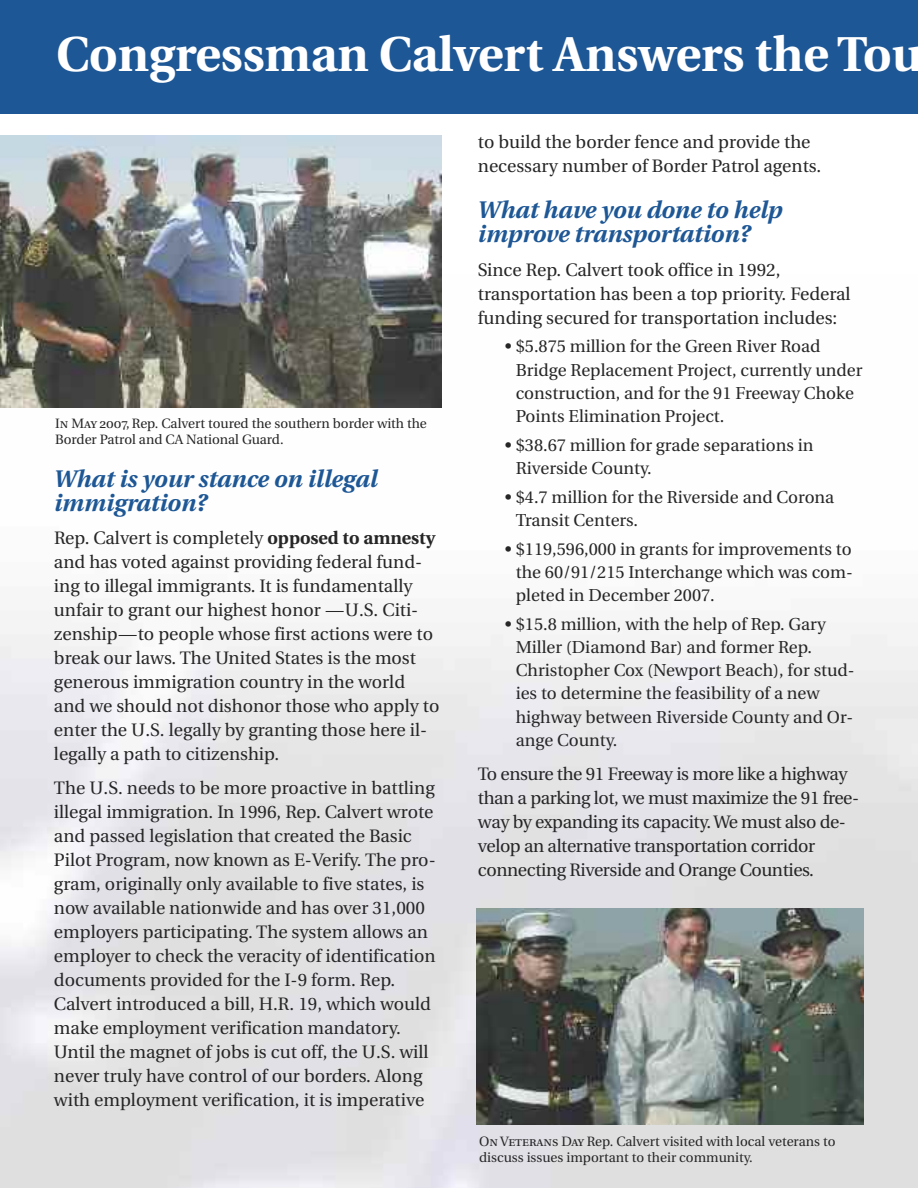
<style>
.page{position:relative;width:918px;height:1188px;background:#fff}
.page>*{position:absolute;margin:0;border:0;box-sizing:border-box;transform-origin:0 0}
.t1{font:700 48.9px "Utopia";color:#fff}
.t2{font:italic 700 24px/24px "Utopia";color:#1e5795}
.t3{font:18px/24px "Utopia";color:#272627}
.t4{font:18px/24px "Utopia";letter-spacing:-.02em;color:#272627}
.t5{font:17.25px/23.2px "Utopia";color:#272627}
.t6{font:13.5px/16.5px "Utopia";color:#272627}
.s1{font-family:"Utopia Regular SC"}
.s2{font-weight:700}
</style>
<div class="page">
<div style="left:0;top:0;width:918px;height:113px;background:#1e5795"></div>
<img style="left:0;top:275px;width:918px;height:913px">
<img style="left:0;top:135px;width:441px;height:272px">
<img style="left:477px;top:909px;width:387px;height:215px">
<img style="left:917px;top:386px;width:1px;height:188px">
<h1 class="t1" style="left:56px;top:35px;width:868px">Congressman Calvert Answers the Tou</h1>
<p class="t6" style="left:55px;top:416px;width:373px"><span class="s1">In May 2007,</span>Rep. Calvert toured the southern border with the<br>Border Patrol and CA National Guard.</p>
<h2 class="t2" style="left:54px;top:469px;width:325px">What is your stance on illegal immigration?</h2>
<p class="t3" style="left:54px;top:528px;width:387px">Rep. Calvert is completely <span class="s2">opposed to amnesty </span>and has voted against providing federal fund&shy;ing to illegal immigrants. It is fundamentally unfair to grant our highest honor —U.S. Citi&shy;zenship—to people whose first actions were to break our laws. The United States is the most generous immigration country in the world and we should not dishonor those who apply to enter the U.S. legally by granting those here il&shy;legally a path to citizenship.</p>
<p class="t3" style="left:54px;top:778px;width:383px">The U.S. needs to be more proactive in battling illegal immigration. In 1996, Rep. Calvert wrote and passed legislation that created the Basic Pilot Program, now known as E-Verify. The pro&shy;gram, originally only available to five states, is now available nationwide and has over 31,000 employers participating. The system allows an employer to check the veracity of identification documents provided for the I-9 form. Rep.<br>Calvert introduced a bill, H.R. 19, which would make employment verification mandatory.<br>Until the magnet of jobs is cut off, the U.S. will never truly have control of our borders. Along with employment verification, it is imperative</p>
<p class="t3" style="left:478px;top:132px;width:345px">to build the border fence and provide the necessary number of Border Patrol agents.</p>
<h2 class="t2" style="left:478px;top:200px;width:306px">What have you done to help improve transportation?</h2>
<p class="t3" style="left:478px;top:259px;width:374px">Since Rep. Calvert took office in 1992, transportation has been a top priority. Federal funding secured for transportation includes:</p>
<p class="t5" style="left:516px;top:336px;width:348px;text-indent:-11px">• $5.875 million for the Green River Road Bridge Replacement Project, currently under construction, and for the 91 Freeway Choke Points Elimination Project.</p>
<p class="t5" style="left:516px;top:435px;width:299px;text-indent:-11px">• $38.67 million for grade separations in<br>Riverside County.</p>
<p class="t5" style="left:516px;top:487px;width:320px;text-indent:-11px">• $4.7 million for the Riverside and Corona<br>Transit Centers.</p>
<p class="t5" style="left:516px;top:538px;width:339px;text-align:justify;text-indent:-11px">• $119,596,000 in grants for improvements to the 60/91/215 Interchange which was com&shy;pleted in December 2007.</p>
<p class="t5" style="left:516px;top:614px;width:340px;text-indent:-11px">• $15.8 million, with the help of Rep. Gary Miller (Diamond Bar) and former Rep.<br>Christopher Cox (Newport Beach), for stud&shy;ies to determine the feasibility of a new highway between Riverside County and Or&shy;ange County.</p>
<p class="t4" style="left:478px;top:763px;width:383px">To ensure the 91 Freeway is more like a highway than a parking lot, we must maximize the 91 free&shy;way by expanding its capacity.We must also de&shy;velop an alternative transportation corridor connecting Riverside and Orange Counties.</p>
<p class="t6" style="left:479px;top:1134px;width:358px"><span class="s1">On Veterans Day</span> Rep. Calvert visited with local veterans to discuss issues important to their community.</p>
</div>
